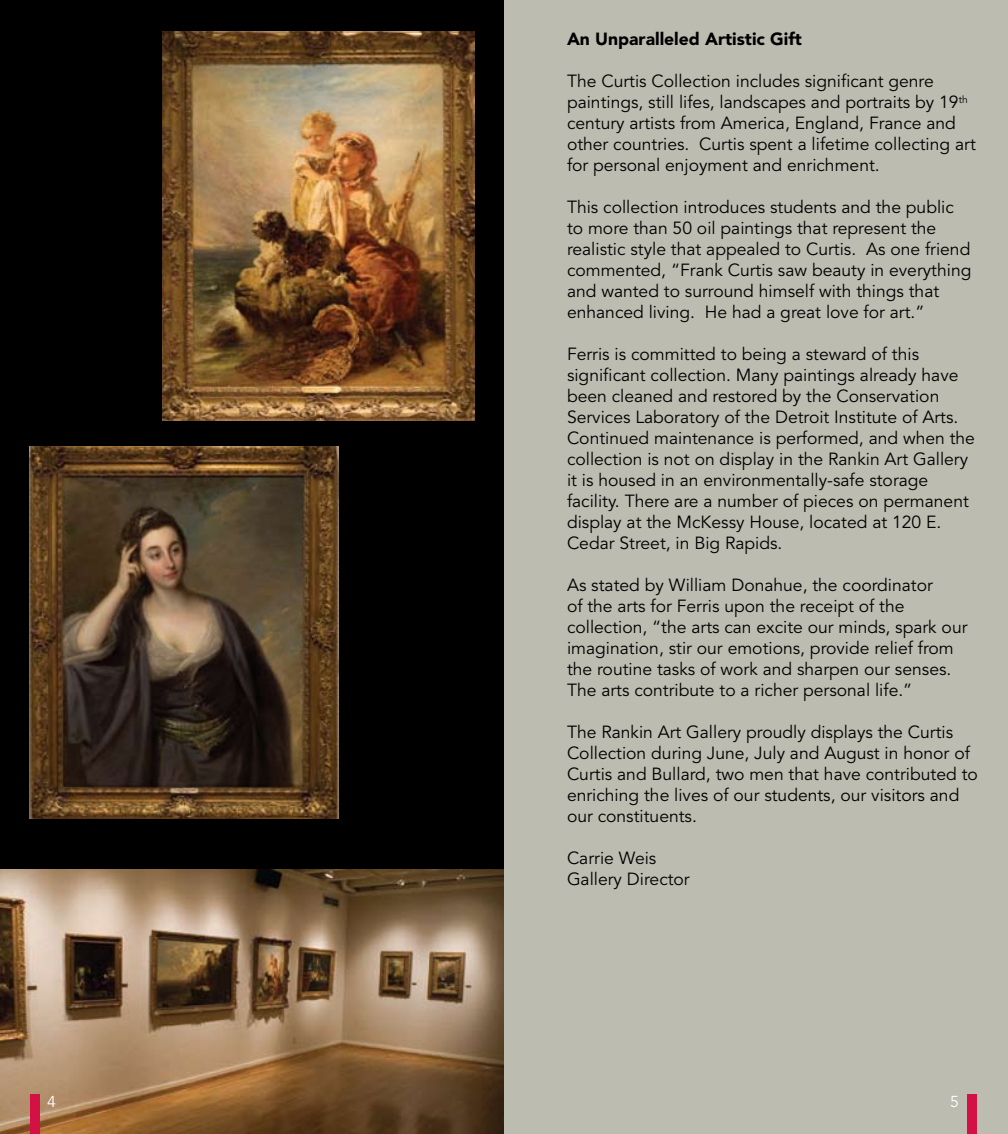
<style>
.page{position:relative;width:1008px;height:1134px;background:#fff}
.page>*{position:absolute;margin:0;border:0;box-sizing:border-box;transform-origin:0 0}
.t1{font:17.5px/21px "Avenir";color:#000}
.t2{font:900 17.5px "Avenir";color:#000}
.t3{font:15.75px "Avenir";color:#fff}
</style>
<div class="page">
<div style="left:504px;top:0;width:504px;height:1134px;background:#bcbcb1"></div>
<div style="left:0;top:0;width:504px;height:1134px;background:#000"></div>
<img style="left:162px;top:32px;width:312px;height:388px">
<img style="left:30px;top:446px;width:309px;height:373px">
<img style="left:0;top:870px;width:504px;height:264px">
<div style="left:30px;top:1095px;width:9px;height:39px;background:#d31145"></div>
<div style="left:967px;top:1095px;width:9px;height:39px;background:#d31145"></div>
<p class="t2" style="left:567px;top:29px;width:237px">An Unparalleled Artistic Gift</p>
<p class="t1" style="left:567px;top:71px;width:410px">The Curtis Collection includes significant genre paintings, still lifes, landscapes and portraits by 19<sup>th </sup>century artists from America, England, France and other countries. Curtis spent a lifetime collecting art for personal enjoyment and enrichment.</p>
<p class="t1" style="left:567px;top:197px;width:406px">This collection introduces students and the public to more than 50 oil paintings that represent the realistic style that appealed to Curtis. As one friend commented, “Frank Curtis saw beauty in everything and wanted to surround himself with things that enhanced living. He had a great love for art.”</p>
<p class="t1" style="left:567px;top:344px;width:410px">Ferris is committed to being a steward of this significant collection. Many paintings already have been cleaned and restored by the Conservation Services Laboratory of the Detroit Institute of Arts.<br>Continued maintenance is performed, and when the collection is not on display in the Rankin Art Gallery it is housed in an environmentally-safe storage facility. There are a number of pieces on permanent display at the McKessy House, located at 120 E.<br>Cedar Street, in Big Rapids.</p>
<p class="t1" style="left:567px;top:575px;width:402px">As stated by William Donahue, the coordinator<br>of the arts for Ferris upon the receipt of the collection, “the arts can excite our minds, spark our imagination, stir our emotions, provide relief from the routine tasks of work and sharpen our senses.<br>The arts contribute to a richer personal life.”</p>
<p class="t1" style="left:567px;top:722px;width:412px">The Rankin Art Gallery proudly displays the Curtis Collection during June, July and August in honor of Curtis and Bullard, two men that have contributed to enriching the lives of our students, our visitors and our constituents.</p>
<p class="t1" style="left:567px;top:848px;width:124px">Carrie Weis<br>Gallery Director</p>
<p class="t3" style="left:47px;top:1092px;width:10px">4</p>
<p class="t3" style="left:950px;top:1092px;width:10px">5</p>
</div>
